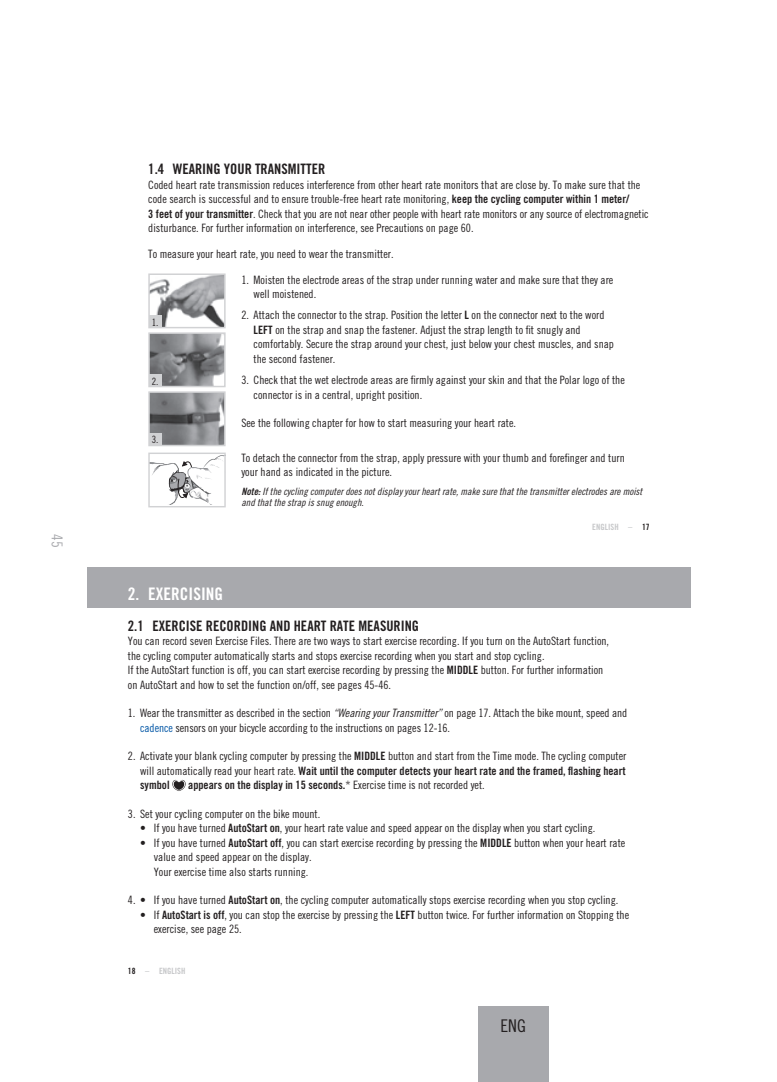
<style>
.page{position:relative;width:777px;height:1082px;background:#fff}
.page>*{position:absolute;margin:0;border:0;box-sizing:border-box;transform-origin:0 0}
.t1{font:17.5px "Trade Gothic Cond Eighteen";color:#231f20}
.t2{font:17.25px "Trade Gothic Bold Cond Twenty";color:#fff}
.t3{font:15px "Trade Gothic Cond Eighteen";color:#a8a9ad}
.t4{font:14.5px "Trade Gothic Bold Cond Twenty";color:#231f20}
.t5{font:11.5px/14.5px "Trade Gothic Cond Eighteen";color:#231f20}
.t6{font:11.5px/14.5px "Trade Gothic Bold Cond Twenty";color:#231f20}
.t7{font:10px/11.5px "Trade Gothic Cond Eighteen Obl";color:#231f20}
.t8{font:10px "Trade Gothic Cond Eighteen";color:#231f20}
.t9{font:8.75px "Trade Gothic Bold Cond Twenty";color:#c7c8ca}
.s1{font-family:"Trade Gothic Bold Cond Twenty"}
.s2{font-family:"Trade Gothic Bold Cond Twenty Obl"}
.s3{color:#231f20}
.s4{font-family:"Trade Gothic Cond Eighteen Obl"}
.s5{color:#0155a5}
.s6{font-family:"Trade Gothic Cond Eighteen"}
</style>
<div class="page">
<div style="left:478px;top:1006px;width:70px;height:75px;background:#a8a9ad"></div>
<img style="left:150px;top:334px;width:73px;height:51px">
<div style="left:148px;top:332px;width:77px;height:55px;border:1px solid #d1d2d4"></div>
<img style="left:150px;top:393px;width:73px;height:51px">
<div style="left:148px;top:391px;width:77px;height:55px;border:1px solid #d1d2d4"></div>
<img style="left:150px;top:275px;width:73px;height:51px">
<div style="left:148px;top:273px;width:77px;height:55px;border:1px solid #d1d2d4"></div>
<svg style="left:150px;top:455px;width:74px;height:49px"></svg>
<div style="left:148px;top:452px;width:78px;height:55px;border:1px solid #d1d2d4"></div>
<div style="left:149px;top:315px;width:12px;height:13px;background:#d1d2d4"></div>
<div style="left:149px;top:374px;width:12px;height:12px;background:#d1d2d4"></div>
<div style="left:149px;top:433px;width:12px;height:12px;background:#d1d2d4"></div>
<div style="left:87px;top:566px;width:603px;height:41px;background:#a8a9ad"></div>
<svg style="left:172px;top:779px;width:14px;height:12px"></svg>
<h3 class="t3" style="left:66px;top:534px;width:15px;rotate:90deg">45</h3>
<p class="t4" style="left:148px;top:160px;width:178px">1.4 WEARING YOUR TRANSMITTER</p>
<p class="t5" style="left:148px;top:177px;width:502px">Coded heart rate transmission reduces interference from other heart rate monitors that are close by. To make sure that the code search is successful and to ensure trouble-free heart rate monitoring, <span class="s1">keep the cycling computer within 1 meter/<br>3 feet of your transmitter</span>. Check that you are not near other people with heart rate monitors or any source of electromagnetic disturbance. For further information on interference, see Precautions on page 60.</p>
<p class="t5" style="left:148px;top:246px;width:247px">To measure your heart rate, you need to wear the transmitter.</p>
<p class="t5" style="left:253px;top:272px;width:361px;text-indent:-12px">1. Moisten the electrode areas of the strap under running water and make sure that they are well moistened.</p>
<p class="t5" style="left:253px;top:308px;width:362px;text-indent:-12px">2. Attach the connector to the strap. Position the letter <span class="s1">L</span> on the connector next to the word <span class="s1">LEFT</span> on the strap and snap the fastener. Adjust the strap length to fit snugly and comfortably. Secure the strap around your chest, just below your chest muscles, and snap the second fastener.</p>
<p class="t5" style="left:253px;top:372px;width:373px;text-indent:-12px">3. Check that the wet electrode areas are firmly against your skin and that the Polar logo of the connector is in a central, upright position.</p>
<p class="t5" style="left:241px;top:416px;width:276px">See the following chapter for how to start measuring your heart rate.</p>
<p class="t5" style="left:241px;top:450px;width:385px">To detach the connector from the strap, apply pressure with your thumb and forefinger and turn your hand as indicated in the picture.</p>
<p class="t7" style="left:241px;top:485px;width:402px"><span class="s2">Note:</span> If the cycling computer does not display your heart rate, make sure that the transmitter electrodes are moist and that the strap is snug enough.</p>
<p class="t8" style="left:152px;top:316px;width:8px">1.</p>
<p class="t8" style="left:152px;top:375px;width:8px">2.</p>
<p class="t8" style="left:152px;top:433px;width:8px">3.</p>
<p class="t9" style="left:592px;top:521px;width:59px">ENGLISH – <span class="s3">17</span></p>
<h2 class="t2" style="left:128px;top:583px;width:97px">2. EXERCISING</h2>
<p class="t4" style="left:128px;top:617px;width:293px">2.1 EXERCISE RECORDING AND HEART RATE MEASURING</p>
<p class="t5" style="left:128px;top:633px;width:482px">You can record seven Exercise Files. There are two ways to start exercise recording. If you turn on the AutoStart function, the cycling computer automatically starts and stops exercise recording when you start and stop cycling.<br>If the AutoStart function is off, you can start exercise recording by pressing the <span class="s1">MIDDLE</span> button. For further information on AutoStart and how to set the function on/off, see pages 45-46.</p>
<p class="t5" style="left:140px;top:705px;width:488px;text-indent:-12px">1. Wear the transmitter as described in the section <span class="s4">“Wearing your Transmitter”</span> on page 17. Attach the bike mount, speed and <span class="s5">cadence</span> sensors on your bicycle according to the instructions on pages 12-16.</p>
<p class="t5" style="left:128px;top:748px;width:500px">2. Activate your blank cycling computer by pressing the <span class="s1">MIDDLE</span> button and start from the Time mode. The cycling computer</p>
<p class="t6" style="left:140px;top:763px;width:487px"><span class="s6">will automatically read your heart rate.</span> Wait until the computer detects your heart rate and the framed, flashing heart symbol</p>
<p class="t6" style="left:188px;top:777px;width:298px">appears on the display in 15 seconds.<span class="s6">* Exercise time is not recorded yet.</span></p>
<p class="t5" style="left:128px;top:806px;width:194px">3. Set your cycling computer on the bike mount.</p>
<p class="t5" style="left:140px;top:820px;width:456px">• If you have turned <span class="s1">AutoStart on</span>, your heart rate value and speed appear on the display when you start cycling.</p>
<p class="t5" style="left:154px;top:835px;width:473px;text-indent:-14px">• If you have turned <span class="s1">AutoStart off</span>, you can start exercise recording by pressing the <span class="s1">MIDDLE</span> button when your heart rate value and speed appear on the display.<br>Your exercise time also starts running.</p>
<p class="t5" style="left:128px;top:892px;width:492px">4. • If you have turned <span class="s1">AutoStart on</span>, the cycling computer automatically stops exercise recording when you stop cycling.</p>
<p class="t5" style="left:154px;top:907px;width:477px;text-indent:-14px">• If <span class="s1">AutoStart is off</span>, you can stop the exercise by pressing the <span class="s1">LEFT</span> button twice. For further information on Stopping the exercise, see page 25.</p>
<p class="t9" style="left:128px;top:965px;width:59px"><span class="s3">18</span> – ENGLISH</p>
<h1 class="t1" style="left:500px;top:1014px;width:27px">ENG</h1>
</div>
